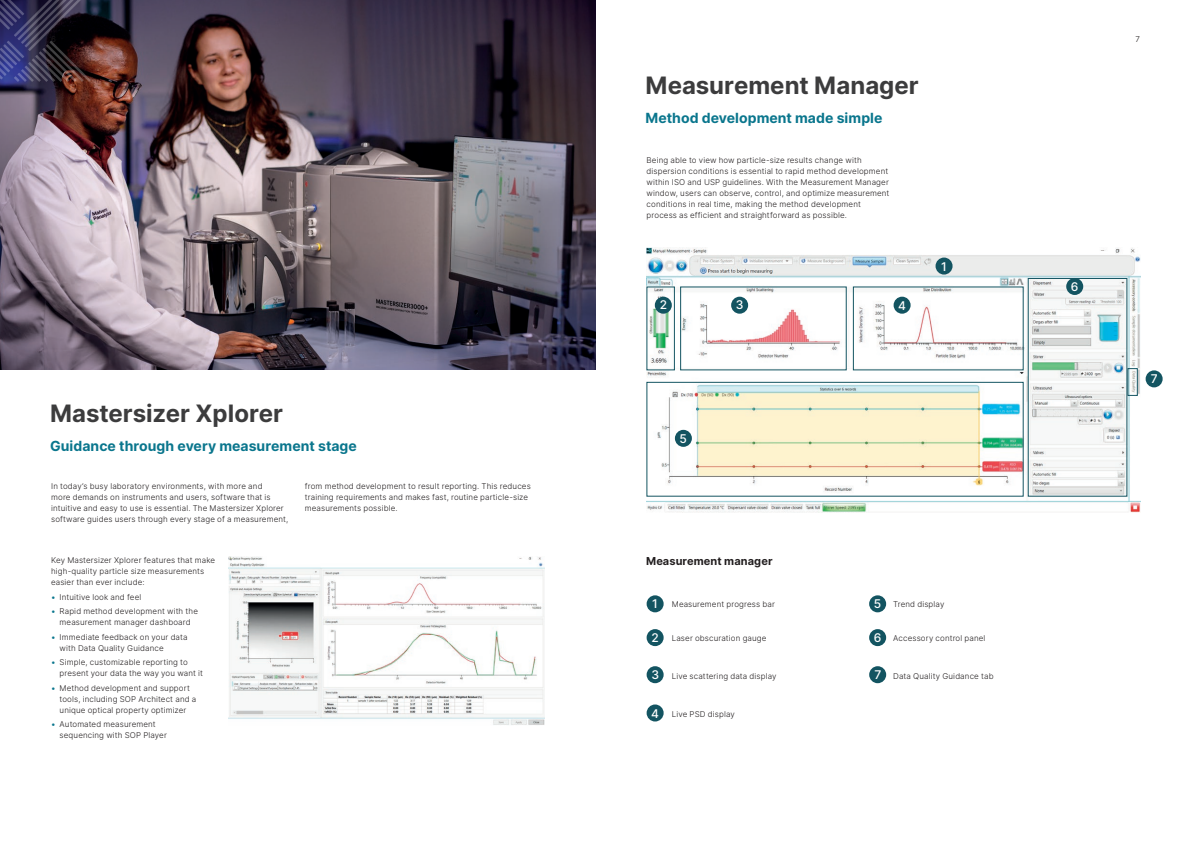
<style>
.page{position:relative;width:1191px;height:842px;background:#fff}
.page>*{position:absolute;margin:0;border:0;box-sizing:border-box;transform-origin:0 0}
.t1{font:700 24px "Inter";color:#3c3c3d}
.t2{font:700 14px "Inter";letter-spacing:.005em;color:#0a768d}
.t3{font:500 12px "Inter";color:#fff}
.t4{font:700 11px "Inter";letter-spacing:.01em;color:#231f20}
.t5{font:300 8px/11px "Inter";letter-spacing:.015em;color:#231f20}
.s1{font-weight:400;color:#0a768d}
</style>
<div class="page">
<img style="left:0;top:0;width:595px;height:370px">
<img style="left:229px;top:557px;width:315px;height:168px">
<img style="left:0;top:0;width:91px;height:82px">
<div style="left:646px;top:595px;width:17px;height:17px;background:#135461;border-radius:50%"></div>
<div style="left:646px;top:629px;width:17px;height:17px;background:#135461;border-radius:50%"></div>
<div style="left:646px;top:666px;width:17px;height:17px;background:#135461;border-radius:50%"></div>
<div style="left:646px;top:704px;width:17px;height:17px;background:#135461;border-radius:50%"></div>
<div style="left:869px;top:595px;width:17px;height:17px;background:#135461;border-radius:50%"></div>
<div style="left:869px;top:629px;width:17px;height:17px;background:#135461;border-radius:50%"></div>
<div style="left:869px;top:666px;width:17px;height:17px;background:#135461;border-radius:50%"></div>
<img style="left:646px;top:247px;width:494px;height:265px">
<div style="left:935px;top:258px;width:17px;height:17px;background:#135461;border-radius:50%"></div>
<div style="left:655px;top:297px;width:17px;height:17px;background:#135461;border-radius:50%"></div>
<div style="left:731px;top:297px;width:17px;height:17px;background:#135461;border-radius:50%"></div>
<div style="left:893px;top:297px;width:17px;height:17px;background:#135461;border-radius:50%"></div>
<div style="left:675px;top:430px;width:17px;height:17px;background:#135461;border-radius:50%"></div>
<div style="left:1066px;top:278px;width:17px;height:17px;background:#135461;border-radius:50%"></div>
<div style="left:1145px;top:370px;width:17px;height:17px;background:#135461;border-radius:50%"></div>
<div style="left:1127px;top:368px;width:10px;height:28px;border:1px solid #135461"></div>
<div style="left:646px;top:286px;width:29px;height:84px;border:1px solid #135461"></div>
<div style="left:646px;top:382px;width:377px;height:115px;border:1px solid #135461"></div>
<h1 class="t1" style="left:50px;top:396px;width:235px">Mastersizer Xplorer</h1>
<h2 class="t2" style="left:50px;top:435px;width:308px">Guidance through every measurement stage</h2>
<p class="t5" style="left:51px;top:481px;width:239px">In today’s busy laboratory environments, with more and<br>more demands on instruments and users, software that is intuitive and easy to use is essential. The Mastersizer Xplorer software guides users through every stage of a measurement,</p>
<p class="t5" style="left:305px;top:481px;width:227px">from method development to result reporting. This reduces training requirements and makes fast, routine particle-size measurements possible.</p>
<p class="t5" style="left:51px;top:555px;width:166px">Key Mastersizer Xplorer features that make high-quality particle size measurements easier than ever include:</p>
<p class="t5" style="left:51px;top:591px;width:92px"><span class="s1">•</span> Intuitive look and feel</p>
<p class="t5" style="left:51px;top:606px;width:148px;text-align:center"><span class="s1">•</span> Rapid method development with the measurement manager dashboard</p>
<p class="t5" style="left:60px;top:631px;width:129px;text-indent:-9px"><span class="s1">•</span> Immediate feedback on your data with Data Quality Guidance</p>
<p class="t5" style="left:60px;top:657px;width:145px;text-indent:-9px"><span class="s1">•</span> Simple, customizable reporting to present your data the way you want it</p>
<p class="t5" style="left:60px;top:682px;width:138px;text-indent:-9px"><span class="s1">•</span> Method development and support tools, including SOP Architect and a unique optical property optimizer</p>
<p class="t5" style="left:60px;top:719px;width:109px;text-indent:-9px"><span class="s1">•</span> Automated measurement sequencing with SOP Player</p>
<h1 class="t1" style="left:645px;top:68px;width:275px">Measurement Manager</h1>
<h2 class="t2" style="left:645px;top:108px;width:238px">Method development made simple</h2>
<p class="t5" style="left:646px;top:154px;width:244px">Being able to view how particle-size results change with dispersion conditions is essential to rapid method development within ISO and USP guidelines. With the Measurement Manager window, users can observe, control, and optimize measurement conditions in real time, making the method development process as efficient and straightforward as possible.</p>
<h3 class="t3" style="left:660px;top:296px;width:9px">2</h3>
<h3 class="t3" style="left:736px;top:296px;width:9px">3</h3>
<h3 class="t3" style="left:898px;top:297px;width:9px">4</h3>
<h3 class="t3" style="left:941px;top:258px;width:7px">1</h3>
<h3 class="t3" style="left:679px;top:430px;width:9px">5</h3>
<h3 class="t4" style="left:646px;top:553px;width:128px">Measurement manager</h3>
<h3 class="t3" style="left:652px;top:595px;width:7px">1</h3>
<h3 class="t3" style="left:651px;top:629px;width:9px">2</h3>
<h3 class="t3" style="left:651px;top:666px;width:9px">3</h3>
<h3 class="t3" style="left:651px;top:704px;width:9px">4</h3>
<h3 class="t3" style="left:873px;top:595px;width:9px">5</h3>
<h3 class="t3" style="left:873px;top:629px;width:9px">6</h3>
<h3 class="t3" style="left:874px;top:666px;width:8px">7</h3>
<p class="t5" style="left:672px;top:599px;width:105px">Measurement progress bar</p>
<p class="t5" style="left:893px;top:599px;width:53px">Trend display</p>
<p class="t5" style="left:672px;top:633px;width:96px">Laser obscuration gauge</p>
<p class="t5" style="left:893px;top:633px;width:94px">Accessory control panel</p>
<p class="t5" style="left:672px;top:670px;width:106px">Live scattering data display</p>
<p class="t5" style="left:893px;top:670px;width:102px">Data Quality Guidance tab</p>
<p class="t5" style="left:672px;top:708px;width:65px">Live PSD display</p>
<p class="t5" style="left:1135px;top:34px;width:6px">7</p>
<h3 class="t3" style="left:1070px;top:277px;width:9px">6</h3>
<h3 class="t3" style="left:1150px;top:370px;width:8px">7</h3>
</div>
